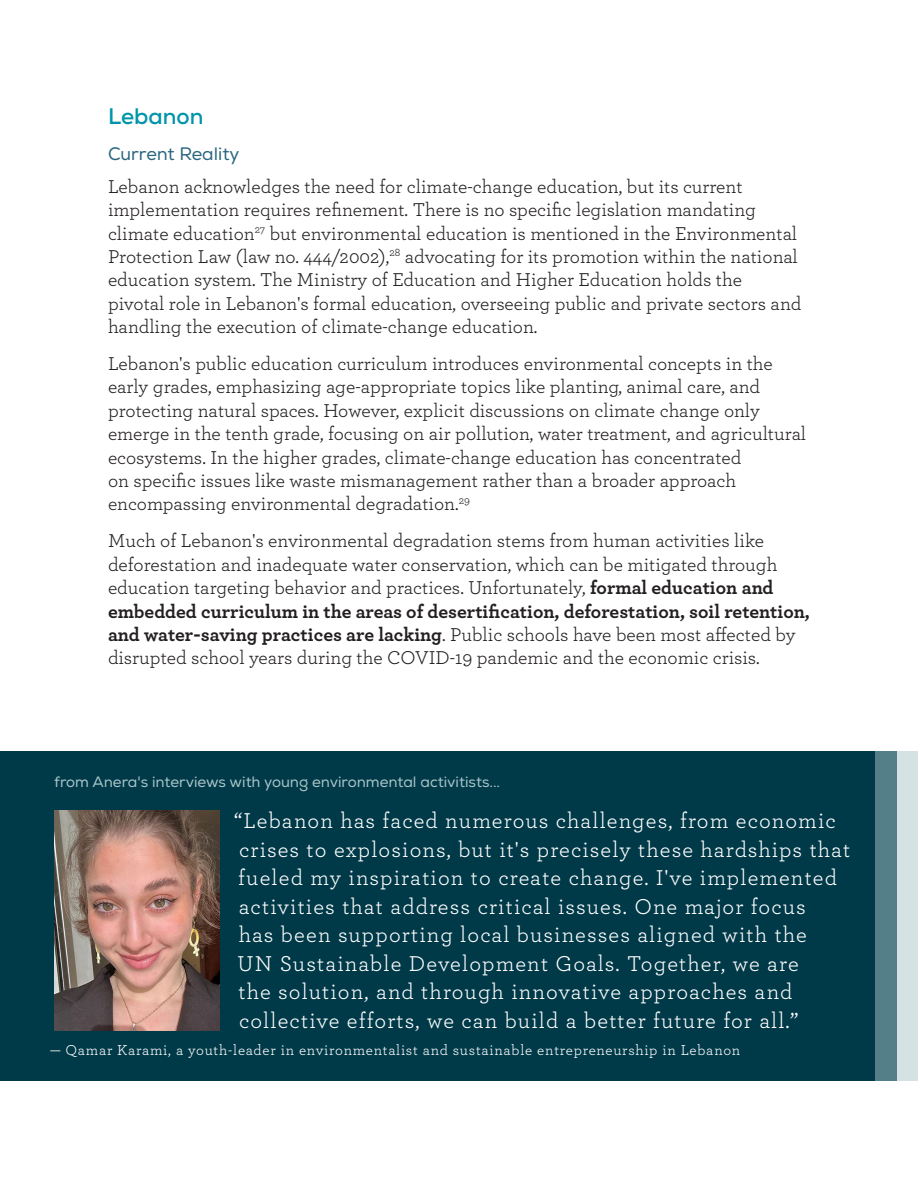
<style>
.page{position:relative;width:918px;height:1188px;background:#fff}
.page>*{position:absolute;margin:0;border:0;box-sizing:border-box;transform-origin:0 0}
.Pullquote{font:22.5px/28.5px "Archer";letter-spacing:.05em;color:#fff}
.Heading_2{font:700 22.5px "Nexa";color:#0095aa}
.t1{font:19.5px/23.4px "Archer";color:#231f20}
.Heading_3{font:18px "Nexa";color:#29657e}
.Pullquote-2{font:15px "Archer";letter-spacing:.05em;color:#fff}
.Heading_2-2{font:15px "Nexa";color:#aac6c9}
.s1{font-weight:700}
</style>
<div class="page">
<div style="left:0;top:751px;width:897px;height:330px;background:#003a49"></div>
<svg style="left:876px;top:751px;width:42px;height:329px;background:#94b0b6"></svg>
<img style="left:54px;top:810px;width:166px;height:221px">
<p class="Heading_2" style="left:108px;top:102px;width:97px">Lebanon</p>
<p class="Heading_3" style="left:108px;top:143px;width:133px">Current Reality</p>
<p class="t1" style="left:108px;top:174px;width:695px">Lebanon acknowledges the need for climate-change education, but its current implementation requires refinement. There is no specific legislation mandating climate education<sup>27</sup> but environmental education is mentioned in the Environmental Protection Law (law no. 444/2002),<sup>28</sup> advocating for its promotion within the national education system. The Ministry of Education and Higher Education holds the pivotal role in Lebanon's formal education, overseeing public and private sectors and handling the execution of climate-change education.</p>
<p class="t1" style="left:108px;top:351px;width:700px">Lebanon's public education curriculum introduces environmental concepts in the early grades, emphasizing age-appropriate topics like planting, animal care, and protecting natural spaces. However, explicit discussions on climate change only emerge in the tenth grade, focusing on air pollution, water treatment, and agricultural ecosystems. In the higher grades, climate-change education has concentrated<br>on specific issues like waste mismanagement rather than a broader approach encompassing environmental degradation.<sup>29</sup></p>
<p class="t1" style="left:108px;top:528px;width:703px">Much of Lebanon's environmental degradation stems from human activities like deforestation and inadequate water conservation, which can be mitigated through education targeting behavior and practices. Unfortunately, <span class="s1">formal education and embedded curriculum in the areas of desertification, deforestation, soil retention, and water-saving practices are lacking</span>. Public schools have been most affected by disrupted school years during the COVID-19 pandemic and the economic crisis.</p>
<p class="Heading_2-2" style="left:54px;top:773px;width:447px">from Anera's interviews with young environmental activitists...</p>
<p class="Pullquote" style="left:234px;top:806px;width:618px">“Lebanon has faced numerous challenges, from economic crises to explosions, but it's precisely these hardships that fueled my inspiration to create change. I've implemented activities that address critical issues. One major focus<br>has been supporting local businesses aligned with the<br>UN Sustainable Development Goals. Together, we are<br>the solution, and through innovative approaches and collective efforts, we can build a better future for all.”</p>
<p class="Pullquote-2" style="left:50px;top:1040px;width:692px">— Qamar Karami, a youth-leader in environmentalist and sustainable entrepreneurship in Lebanon</p>
</div>
